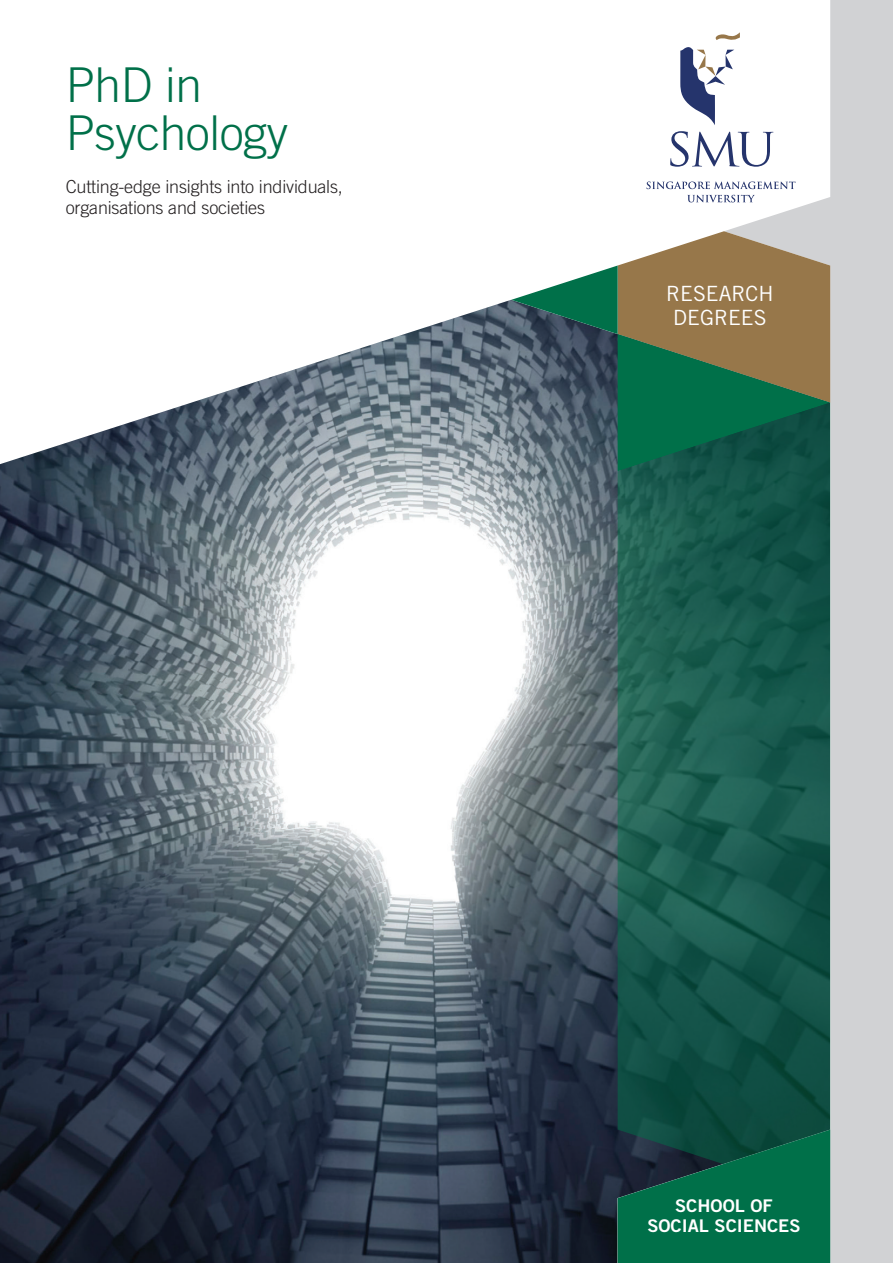
<style>
.page{position:relative;width:893px;height:1263px;background:#fff}
.page>*{position:absolute;margin:0;border:0;box-sizing:border-box;transform-origin:0 0}
.t1{font:300 48px/48px "Trade Gothic";letter-spacing:-.01em;color:#007049}
.t2{font:21px/24px "Trade Gothic";color:#fff;text-align:center}
.t3{font:300 18px/21px "Trade Gothic";letter-spacing:-.01em;color:#231f20}
.t4{font:17.55px/20px "Trade Gothic LT Std Bd 2";color:#fff;text-align:center;scale:1.04 1}
</style>
<div class="page">
<img style="left:0;top:300px;width:618px;height:963px">
<svg style="left:724px;top:0;width:169px;height:1263px;fill:#d1d2d4"></svg>
<svg style="left:511px;top:231px;width:319px;height:240px;background:#77816c"></svg>
<svg style="left:618px;top:1164px;width:212px;height:99px;background:#026947"></svg>
<svg style="left:618px;top:403px;width:212px;height:761px;background:#16584b"></svg>
<svg style="left:670px;top:131px;width:103px;height:36px"></svg>
<svg style="left:716px;top:32px;width:24px;height:9px"></svg>
<svg style="left:680px;top:47px;width:54px;height:78px"></svg>
<svg style="left:647px;top:181px;width:148px;height:8px"></svg>
<svg style="left:687px;top:195px;width:68px;height:7px"></svg>
<h1 class="t1" style="left:66px;top:60px;width:224px">PhD in<br>Psychology</h1>
<p class="t3" style="left:66px;top:176px;width:279px">Cutting-edge insights into individuals, organisations and societies</p>
<p class="t2" style="left:666px;top:281px;width:109px">RESEARCH<br>DEGREES</p>
<p class="t4" style="left:647px;top:1195px;width:149px">SCHOOL OF<br>SOCIAL SCIENCES</p>
</div>
